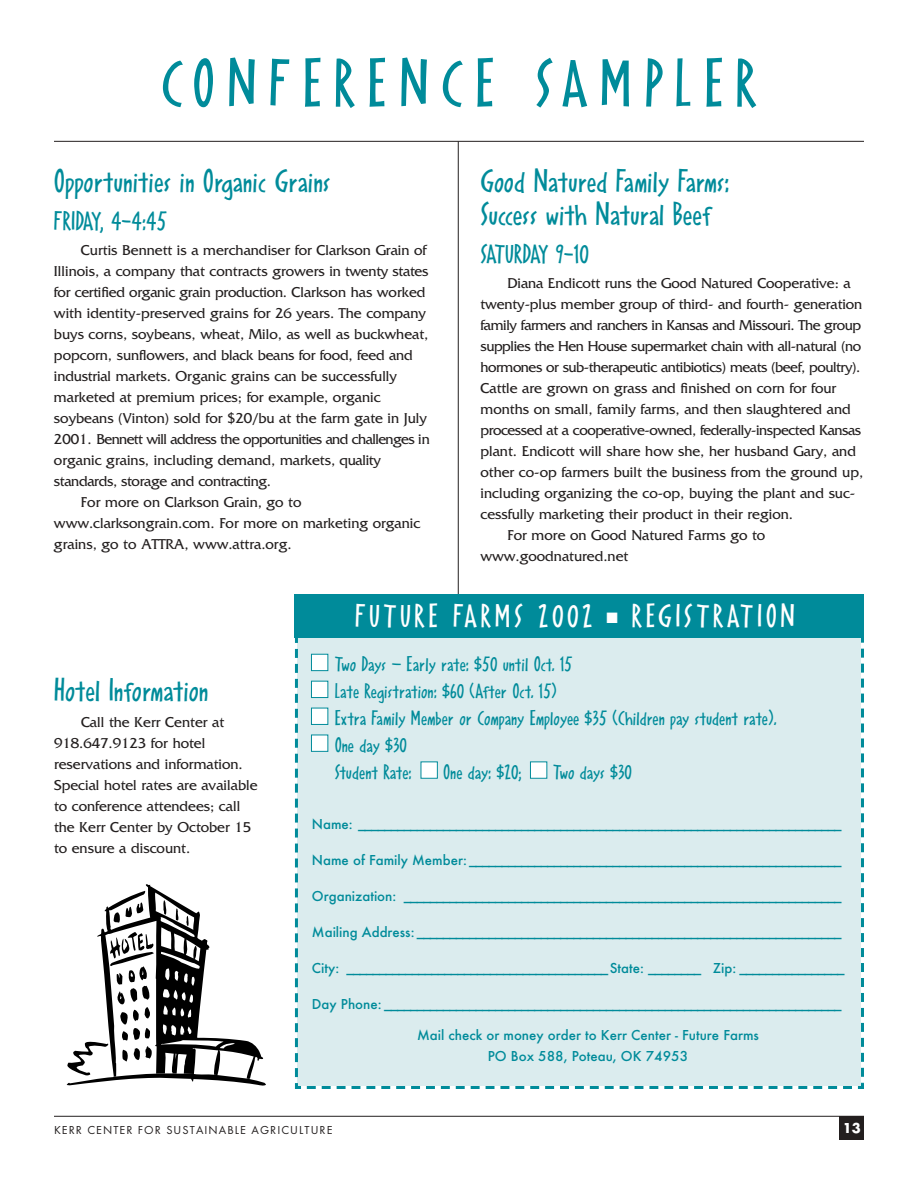
<style>
.page{position:relative;width:918px;height:1188px;background:#fff}
.page>*{position:absolute;margin:0;border:0;box-sizing:border-box;transform-origin:0 0}
.t1{font:500 67.5px "Smile ICG";letter-spacing:.175em;color:#008b9a}
.t2{font:500 33px/33px "Smile ICG";color:#008b9a}
.t3{font:500 33px "Smile ICG";letter-spacing:.105em;color:#fff}
.t4{font:500 27px "Smile ICG";letter-spacing:-.01em;color:#008b9a}
.t5{font:500 21px/27px "Smile ICG";color:#008b9a}
.t6{font:15px/21px "Friz Quadrata";color:#231f1f}
.t7{font:500 15px/31.5px "Futura T";color:#008b9a}
.t8{font:15px "Friz Quadrata";letter-spacing:-.03em;color:#231f1f}
.t9{font:15px "Friz Quadrata";letter-spacing:-.04em;color:#231f1f}
.t10{font:15px "Friz Quadrata";letter-spacing:-.025em;color:#231f1f}
.t11{font:700 15px "Futura T";color:#fff}
.t12{font:12px "Futura T";letter-spacing:.09em;color:#231f1f}
</style>
<div class="page">
<hr style="left:458px;top:141px;width:1px;height:490px;background:#231f1f">
<hr style="left:54px;top:1116px;width:810px;height:1px;background:#231f1f">
<div style="left:840px;top:1117px;width:24px;height:23px;background:#231f1f"></div>
<div style="left:294px;top:605px;width:570px;height:484px;background:#dbecee"></div>
<div style="left:295px;top:595px;width:569px;height:43px;background:#008b9a"></div>
<div style="left:311px;top:654px;width:17px;height:17px;background:#fff"></div>
<div style="left:311px;top:654px;width:17px;height:17px;border:1px solid #008b9a"></div>
<div style="left:311px;top:681px;width:17px;height:17px;background:#fff"></div>
<div style="left:311px;top:681px;width:17px;height:17px;border:1px solid #008b9a"></div>
<div style="left:311px;top:708px;width:17px;height:16px;background:#fff"></div>
<div style="left:311px;top:708px;width:17px;height:17px;border:1px solid #008b9a"></div>
<div style="left:311px;top:735px;width:17px;height:16px;background:#fff"></div>
<div style="left:311px;top:735px;width:17px;height:17px;border:1px solid #008b9a"></div>
<div style="left:421px;top:762px;width:16px;height:16px;background:#fff"></div>
<div style="left:421px;top:762px;width:17px;height:17px;border:1px solid #008b9a"></div>
<div style="left:530px;top:762px;width:17px;height:16px;background:#fff"></div>
<div style="left:530px;top:762px;width:17px;height:17px;border:1px solid #008b9a"></div>
<svg style="left:67px;top:884px;width:199px;height:202px"></svg>
<hr style="left:54px;top:141px;width:810px;height:1px;background:#231f1f">
<h1 class="t1" style="left:161px;top:66px;width:597px">CONFERENCE SAMPLER</h1>
<h2 class="t2" style="left:54px;top:170px;width:278px">Opportunities in Organic Grains</h2>
<h3 class="t4" style="left:54px;top:213px;width:114px">FRIDAY, 4-4:45</h3>
<p class="t6" style="left:81px;top:241px;width:347px">Curtis Bennett is a merchandiser for Clarkson Grain of</p>
<p class="t6" style="left:54px;top:262px;width:376px">Illinois, a company that contracts growers in twenty states</p>
<p class="t6" style="left:54px;top:283px;width:373px">for certified organic grain production. Clarkson has worked</p>
<p class="t6" style="left:54px;top:304px;width:374px">with identity-preserved grains for 26 years. The company</p>
<p class="t6" style="left:54px;top:325px;width:376px">buys corns, soybeans, wheat, Milo, as well as buckwheat,</p>
<p class="t6" style="left:54px;top:346px;width:360px">popcorn, sunflowers, and black beans for food, feed and</p>
<p class="t6" style="left:54px;top:367px;width:345px">industrial markets. Organic grains can be successfully</p>
<p class="t6" style="left:54px;top:388px;width:328px">marketed at premium prices; for example, organic</p>
<p class="t6" style="left:54px;top:409px;width:375px">soybeans (Vinton) sold for $20/bu at the farm gate in July</p>
<p class="t9" style="left:54px;top:434px;width:377px">2001. Bennett will address the opportunities and challenges in</p>
<p class="t6" style="left:54px;top:451px;width:328px">organic grains, including demand, markets, quality</p>
<p class="t10" style="left:54px;top:476px;width:219px">standards, storage and contracting.</p>
<p class="t6" style="left:81px;top:493px;width:222px">For more on Clarkson Grain, go to</p>
<p class="t6" style="left:54px;top:514px;width:368px">www.clarksongrain.com. For more on marketing organic</p>
<p class="t6" style="left:54px;top:535px;width:239px">grains, go to ATTRA, www.attra.org.</p>
<h2 class="t2" style="left:480px;top:170px;width:250px">Good Natured Family Farms:<br>Success with Natural Beef</h2>
<h3 class="t4" style="left:480px;top:246px;width:110px">SATURDAY 9-10</h3>
<p class="t6" style="left:507px;top:274px;width:345px">Diana Endicott runs the Good Natured Cooperative: a</p>
<p class="t6" style="left:480px;top:295px;width:383px">twenty-plus member group of third- and fourth- generation</p>
<p class="t8" style="left:480px;top:320px;width:382px">family farmers and ranchers in Kansas and Missouri. The group</p>
<p class="t8" style="left:480px;top:341px;width:382px">supplies the Hen House supermarket chain with all-natural (no</p>
<p class="t8" style="left:480px;top:362px;width:381px">hormones or sub-therapeutic antibiotics) meats (beef, poultry).</p>
<p class="t6" style="left:480px;top:379px;width:357px">Cattle are grown on grass and finished on corn for four</p>
<p class="t6" style="left:480px;top:400px;width:372px">months on small, family farms, and then slaughtered and</p>
<p class="t8" style="left:480px;top:425px;width:382px">processed at a cooperative-owned, federally-inspected Kansas</p>
<p class="t6" style="left:480px;top:442px;width:377px">plant. Endicott will share how she, her husband Gary, and</p>
<p class="t6" style="left:480px;top:463px;width:384px">other co-op farmers built the business from the ground up,</p>
<p class="t6" style="left:480px;top:484px;width:376px">including organizing the co-op, buying the plant and suc-</p>
<p class="t6" style="left:480px;top:505px;width:314px">cessfully marketing their product in their region.</p>
<p class="t6" style="left:507px;top:526px;width:259px">For more on Good Natured Farms go to</p>
<p class="t6" style="left:480px;top:547px;width:149px">www.goodnatured.net</p>
<h2 class="t2" style="left:54px;top:679px;width:156px">Hotel Information</h2>
<p class="t6" style="left:54px;top:713px;width:205px;text-indent:27px">Call the Kerr Center at<br>918.647.9123 for hotel reservations and information.<br>Special hotel rates are available to conference attendees; call the Kerr Center by October 15 to ensure a discount.</p>
<h2 class="t3" style="left:355px;top:608px;width:441px">FUTURE FARMS 2002 ■ REGISTRATION</h2>
<h3 class="t5" style="left:335px;top:653px;width:443px">Two Days – Early rate: $50 until Oct. 15<br>Late Registration: $60 (After Oct. 15)<br>Extra Family Member or Company Employee $35 (Children pay student rate).<br>One day $30<br>Student Rate:</h3>
<h3 class="t5" style="left:443px;top:761px;width:80px">One day: $20;</h3>
<h3 class="t5" style="left:553px;top:761px;width:80px">Two days $30</h3>
<p class="t7" style="left:312px;top:809px;width:531px">Name: _ _ _ _ _ _ _ _ _ _ _ _ _ _ _ _ _ _ _ _ _ _ _ _ _ _ _ _ _ _ _ _ _ _ _ _ _ _ _ _ _ _ _ _ _ _ _ _ _ _ _ _ _ _ _ _ _ _ _ _ __ _ _ _ _ _ _ _ _ _ _ _ _</p>
<p class="t7" style="left:312px;top:845px;width:531px">Name of Family Member: _ _ _ _ _ _ _ _ _ _ _ _ _ _ _ _ _ _ _ _ _ _ _ _ _ _ _ _ _ _ _ _ _ _ _ _ _ _ _ _ _ _ _ _ _ _ _ _ _ _ _ _ _ _ _ _ _</p>
<p class="t7" style="left:312px;top:881px;width:531px">Organization: _ _ _ _ _ _ _ _ _ _ _ _ _ _ _ _ _ _ _ _ _ _ _ _ _ _ _ _ _ _ _ _ _ _ _ _ _ _ _ _ _ _ _ _ _ _ _ _ _ _ _ _ _ _ _ _ __ _ _ _ _ _ _ _ _ _</p>
<p class="t7" style="left:312px;top:917px;width:531px">Mailing Address: _ _ _ _ _ _ _ _ _ _ _ _ _ _ _ _ _ _ _ _ _ _ _ _ _ _ _ _ _ _ _ _ _ _ _ _ _ _ _ _ _ _ _ _ _ _ _ _ _ _ _ _ _ _ _ _ _ _ _ _ _ _ _ _ _</p>
<p class="t7" style="left:312px;top:953px;width:534px">City: _ _ _ _ _ _ _ _ _ _ _ _ _ _ _ _ _ _ _ _ _ _ _ _ _ _ _ _ _ _ _ _ _ _ _ _ _ _ _ _State: _ _ _ _ _ _ _ _ Zip: _ _ _ _ _ _ _ __ _ _ _ _ _ _ _</p>
<p class="t7" style="left:417px;top:989px;width:426px;text-indent:-105px">Day Phone: _ _ _ _ _ _ _ _ _ _ _ _ _ _ _ _ _ _ _ _ _ _ _ _ _ _ _ _ _ _ _ _ _ _ _ _ _ _ _ _ _ _ _ _ _ _ _ _ _ _ _ _ _ _ _ _ _ _ _ _ _ _ _ _ _ _ _ _ _ _<br>Mail check or money order to Kerr Center - Future Farms</p>
<p class="t7" style="left:488px;top:1041px;width:202px">PO Box 588, Poteau, OK 74953</p>
<p class="t12" style="left:54px;top:1125px;width:280px">KERR CENTER FOR SUSTAINABLE AGRICULTURE</p>
<p class="t11" style="left:843px;top:1122px;width:20px">13</p>
</div>
